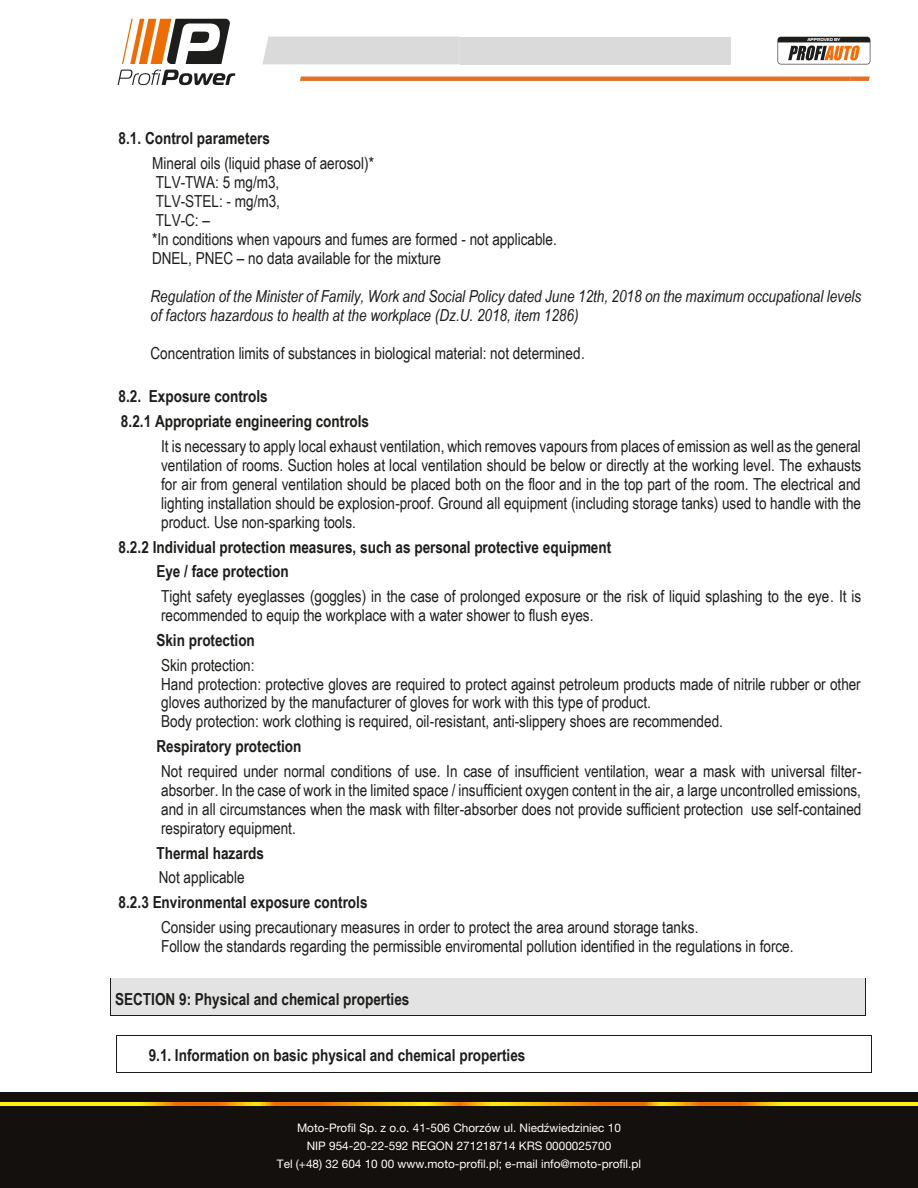
<style>
.page{position:relative;width:918px;height:1188px;background:#fff}
.page>*{position:absolute;margin:0;border:0;box-sizing:border-box;transform-origin:0 0}
.t1{font:16.5px/18.9px "Arial Narrow";color:#1d1d1b}
.t2{font:700 16.5px/24.9px "Arial Narrow";color:#1d1d1b}
.t3{font:italic 16.5px/19px "Arial Narrow";color:#1d1d1b}
.t4{font:11.85px/17.7px "Helvetica Neue LT Pro";color:#fff;text-align:center}
.t5{font:700 4.2px "Magistral";color:#fff}
</style>
<div class="page">
<div style="left:115px;top:981px;width:747px;height:32px;background:#e3e3e3"></div>
<hr style="left:111px;top:978px;width:755px;height:1px;background:#1d1d1b">
<hr style="left:111px;top:979px;width:755px;height:2px;background:#e3e3e3">
<hr style="left:111px;top:1013px;width:755px;height:2px;background:#e3e3e3">
<hr style="left:111px;top:981px;width:1px;height:34px;background:#1d1d1b">
<hr style="left:111px;top:1015px;width:755px;height:1px;background:#1d1d1b">
<hr style="left:866px;top:981px;width:1px;height:34px;background:#1d1d1b">
<hr style="left:117px;top:1035px;width:754px;height:1px;background:#1d1d1b">
<hr style="left:116px;top:1040px;width:1px;height:32px;background:#1d1d1b">
<hr style="left:117px;top:1072px;width:754px;height:1px;background:#1d1d1b">
<hr style="left:871px;top:1040px;width:1px;height:32px;background:#1d1d1b">
<svg style="left:118px;top:19px;width:117px;height:66px"></svg>
<div style="left:262px;top:37px;width:198px;height:27px;background:#dadada"></div>
<div style="left:460px;top:37px;width:271px;height:27px;background:#dadada"></div>
<svg style="left:300px;top:77px;width:570px;height:4px;background:#e67228"></svg>
<svg style="left:778px;top:37px;width:92px;height:27px"></svg>
<div style="left:0;top:1092px;width:918px;height:96px;background:#13100d"></div>
<svg style="left:0;top:1103px;width:918px;height:3px;background:#f8b609"></svg>
<p class="t5" style="left:807px;top:37px;width:35px">APPROVED BY</p>
<p class="t2" style="left:119px;top:125px;width:153px">8.1. Control parameters</p>
<p class="t1" style="left:152px;top:153px;width:406px">Mineral oils (liquid phase of aerosol)*<br>TLV-TWA: 5 mg/m3,<br>TLV-STEL: - mg/m3,<br>TLV-C: –<br>*In conditions when vapours and fumes are formed - not applicable.<br>DNEL, PNEC – no data available for the mixture</p>
<p class="t3" style="left:151px;top:286px;width:712px">Regulation of the Minister of Family, Work and Social Policy dated June 12th, 2018 on the maximum occupational levels of factors hazardous to health at the workplace (Dz.U. 2018, item 1286)</p>
<p class="t1" style="left:151px;top:343px;width:436px">Concentration limits of substances in biological material: not determined.</p>
<p class="t2" style="left:119px;top:383px;width:252px">8.2. Exposure controls<br>8.2.1 Appropriate engineering controls</p>
<p class="t1" style="left:161px;top:436px;width:702px;text-align:justify">It is necessary to apply local exhaust ventilation, which removes vapours from places of emission as well as the general ventilation of rooms. Suction holes at local ventilation should be below or directly at the working level. The exhausts for air from general ventilation should be placed both on the floor and in the top part of the room. The electrical and lighting installation should be explosion-proof. Ground all equipment (including storage tanks) used to handle with the product. Use non-sparking tools.</p>
<p class="t2" style="left:156px;top:534px;width:456px;text-indent:-38px">8.2.2 Individual protection measures, such as personal protective equipment<br>Eye / face protection</p>
<p class="t1" style="left:161px;top:586px;width:702px">Tight safety eyeglasses (goggles) in the case of prolonged exposure or the risk of liquid splashing to the eye. It is recommended to equip the workplace with a water shower to flush eyes.</p>
<p class="t2" style="left:156px;top:627px;width:100px">Skin protection</p>
<p class="t1" style="left:161px;top:655px;width:701px">Skin protection:<br>Hand protection: protective gloves are required to protect against petroleum products made of nitrile rubber or other gloves authorized by the manufacturer of gloves for work with this type of product.<br>Body protection: work clothing is required, oil-resistant, anti-slippery shoes are recommended.</p>
<p class="t2" style="left:156px;top:733px;width:147px">Respiratory protection</p>
<p class="t1" style="left:161px;top:761px;width:702px;text-align:justify">Not required under normal conditions of use. In case of insufficient ventilation, wear a mask with universal filter&shy;absorber. In the case of work in the limited space / insufficient oxygen content in the air, a large uncontrolled emissions, and in all circumstances when the mask with filter-absorber does not provide sufficient protection use self-contained respiratory equipment.</p>
<p class="t2" style="left:156px;top:840px;width:109px">Thermal hazards</p>
<p class="t1" style="left:159px;top:867px;width:87px">Not applicable</p>
<p class="t2" style="left:119px;top:889px;width:250px">8.2.3 Environmental exposure controls</p>
<p class="t1" style="left:161px;top:917px;width:634px">Consider using precautionary measures in order to protect the area around storage tanks.<br>Follow the standards regarding the permissible enviromental pollution identified in the regulations in force.</p>
<p class="t2" style="left:115px;top:986px;width:296px">SECTION 9: Physical and chemical properties</p>
<p class="t2" style="left:149px;top:1042px;width:378px">9.1. Information on basic physical and chemical properties</p>
<p class="t4" style="left:277px;top:1119px;width:366px">Moto-Profil Sp. z o.o. 41-506 Chorzów ul. Niedźwiedziniec 10<br>NIP 954-20-22-592 REGON 271218714 KRS 0000025700<br>Tel (+48) 32 604 10 00 www.moto-profil.pl; e-mail info@moto-profil.pl</p>
</div>
